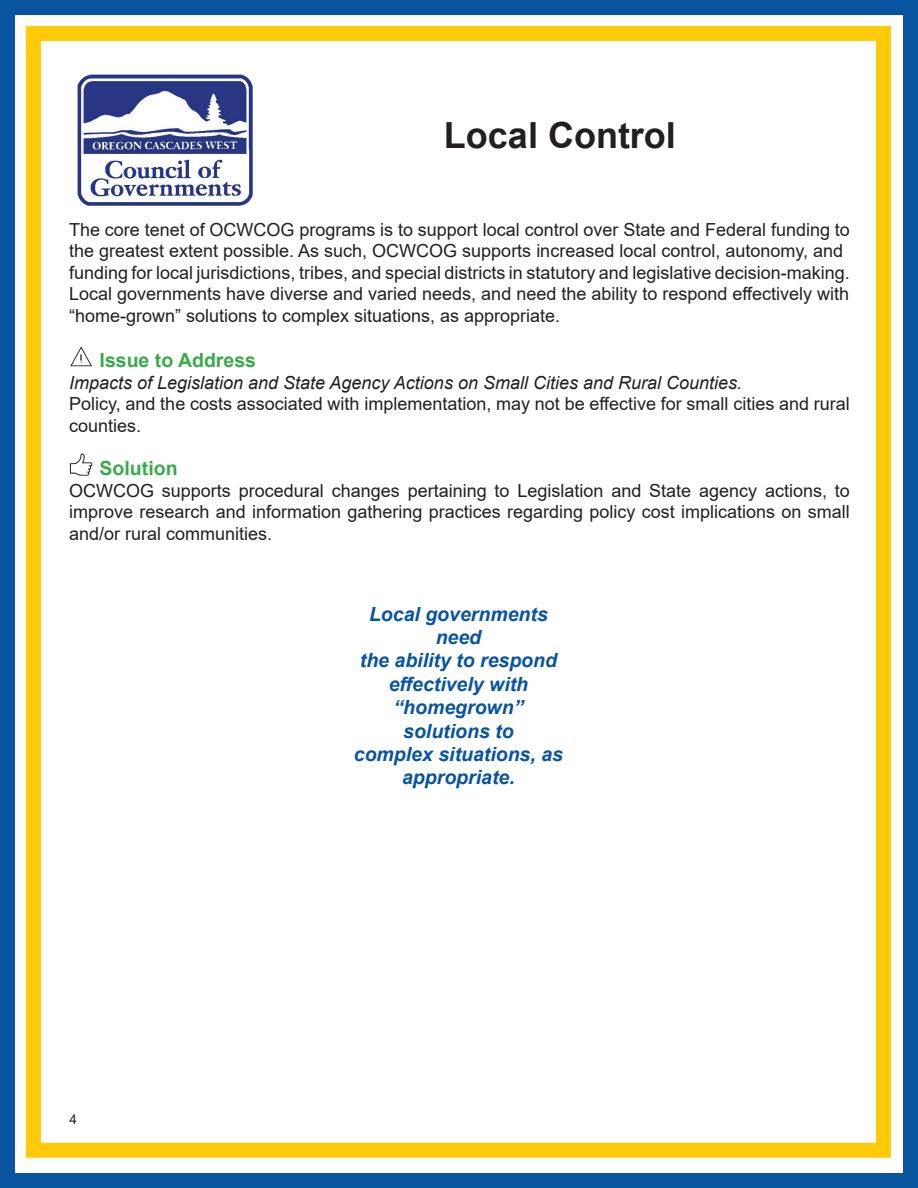
<style>
.page{position:relative;width:918px;height:1188px;background:#fff}
.page>*{position:absolute;margin:0;border:0;box-sizing:border-box;transform-origin:0 0}
.t1{font:700 36px "Arial";color:#231f20}
.t2{font:italic 700 19.5px/23.4px "Arial";color:#08549f;text-align:center}
.t3{font:700 19.5px "Arial";color:#39ab49}
.t4{font:18px/21.6px "Arial";color:#231f20}
.t5{font:italic 18px "Arial";color:#231f20}
.t6{font:13.5px "Arial";color:#231f20}
</style>
<div class="page">
<div style="left:0;top:0;width:918px;height:1188px;background:#fff;border:15px solid #08549f"></div>
<div style="left:26px;top:26px;width:865px;height:1132px;border:15px solid #feca0a"></div>
<svg style="left:917px;top:0;width:1px;height:1188px"></svg>
<img style="left:78px;top:74px;width:174px;height:132px">
<img style="left:70px;top:346px;width:22px;height:21px">
<img style="left:69px;top:453px;width:24px;height:23px">
<h1 class="t1" style="left:444px;top:110px;width:234px">Local Control</h1>
<p class="t4" style="left:69px;top:218px;width:782px">The core tenet of OCWCOG programs is to support local control over State and Federal funding to the greatest extent possible. As such, OCWCOG supports increased local control, autonomy, and funding for local jurisdictions, tribes, and special districts in statutory and legislative decision-making.<br>Local governments have diverse and varied needs, and need the ability to respond effectively with “home-grown” solutions to complex situations, as appropriate.</p>
<p class="t3" style="left:100px;top:346px;width:158px">Issue to Address</p>
<p class="t5" style="left:69px;top:371px;width:674px">Impacts of Legislation and State Agency Actions on Small Cities and Rural Counties.</p>
<p class="t4" style="left:69px;top:393px;width:782px">Policy, and the costs associated with implementation, may not be effective for small cities and rural counties.</p>
<p class="t3" style="left:100px;top:454px;width:79px">Solution</p>
<p class="t4" style="left:69px;top:479px;width:782px;text-align:justify">OCWCOG supports procedural changes pertaining to Legislation and State agency actions, to improve research and information gathering practices regarding policy cost implications on small and/or rural communities.</p>
<p class="t6" style="left:70px;top:1110px;width:9px">4</p>
<p class="t2" style="left:354px;top:603px;width:211px">Local governments need<br>the ability to respond effectively with “homegrown” solutions to<br>complex situations, as appropriate.</p>
</div>
